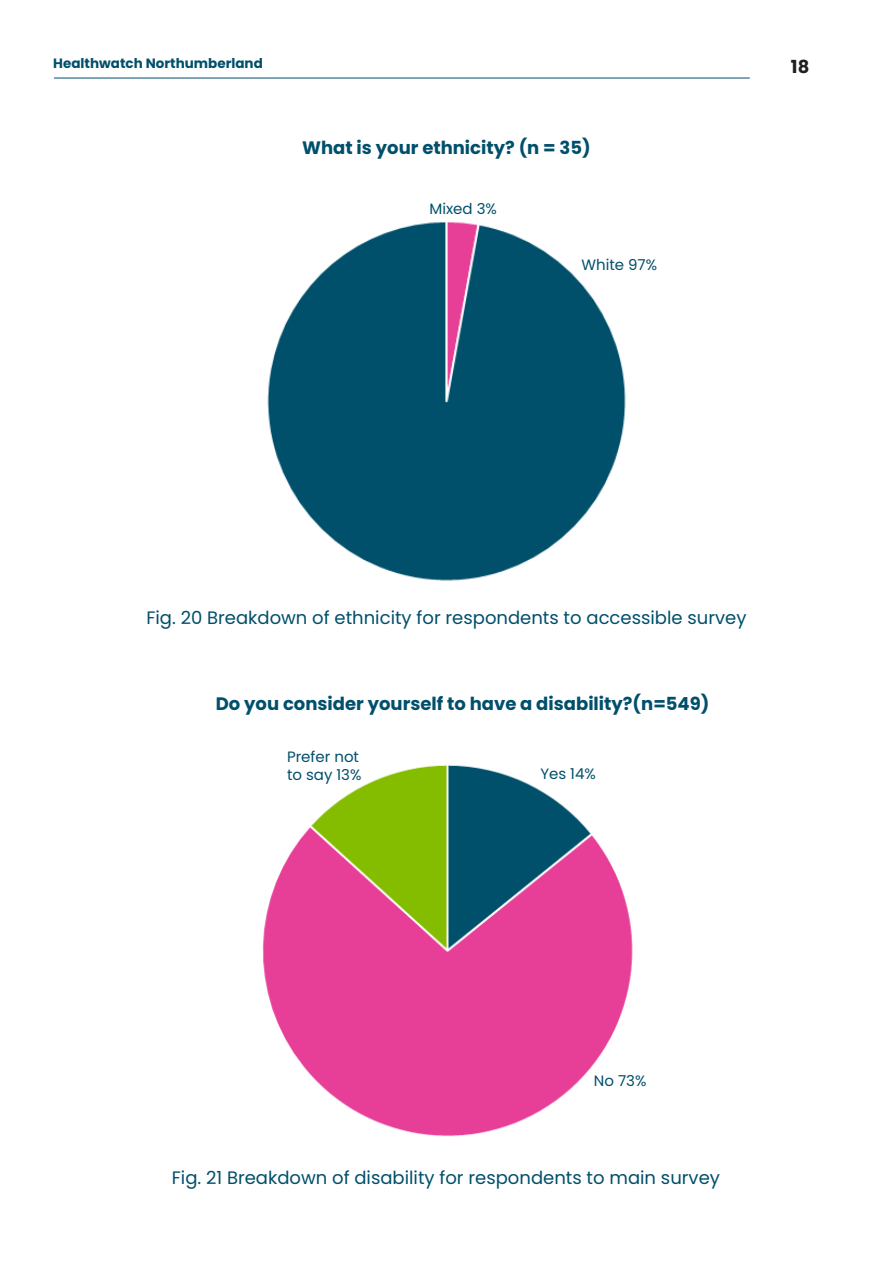
<style>
.page{position:relative;width:893px;height:1263px;background:#fff}
.page>*{position:absolute;margin:0;border:0;box-sizing:border-box;transform-origin:0 0}
.Body_Copy{font:18px "Poppins";color:#004f6b}
.Body_Copy-2{font:700 18px "Poppins";color:#004f6b}
.t1{font:700 18px "Poppins";color:#231f20}
.Body_Copy_-_bulleted_list{font:15px "Poppins";color:#004f6b}
.t2{font:700 13.5px "Poppins";color:#004f6b}
</style>
<div class="page">
<img style="left:267px;top:222px;width:359px;height:358px">
<img style="left:262px;top:765px;width:371px;height:372px">
<hr style="left:54px;top:78px;width:696px;height:1px;background:#004f6b">
<p class="t2" style="left:53px;top:56px;width:211px">Healthwatch Northumberland</p>
<p class="Body_Copy-2" style="left:302px;top:137px;width:290px">What is your ethnicity? (n = 35)</p>
<p class="Body_Copy_-_bulleted_list" style="left:429px;top:200px;width:69px">Mixed 3%</p>
<p class="Body_Copy_-_bulleted_list" style="left:581px;top:256px;width:77px">White 97%</p>
<p class="t1" style="left:791px;top:56px;width:20px">18</p>
<p class="Body_Copy" style="left:146px;top:607px;width:602px">Fig. 20 Breakdown of ethnicity for respondents to accessible survey</p>
<p class="Body_Copy-2" style="left:216px;top:693px;width:495px">Do you consider yourself to have a disability?(n=549)</p>
<p class="Body_Copy_-_bulleted_list" style="left:287px;top:748px;width:74px">Prefer not</p>
<p class="Body_Copy_-_bulleted_list" style="left:287px;top:766px;width:76px">to say 13%</p>
<p class="Body_Copy_-_bulleted_list" style="left:540px;top:765px;width:57px">Yes 14%</p>
<p class="Body_Copy_-_bulleted_list" style="left:594px;top:1072px;width:54px">No 73%</p>
<p class="Body_Copy" style="left:172px;top:1167px;width:550px">Fig. 21 Breakdown of disability for respondents to main survey</p>
</div>
